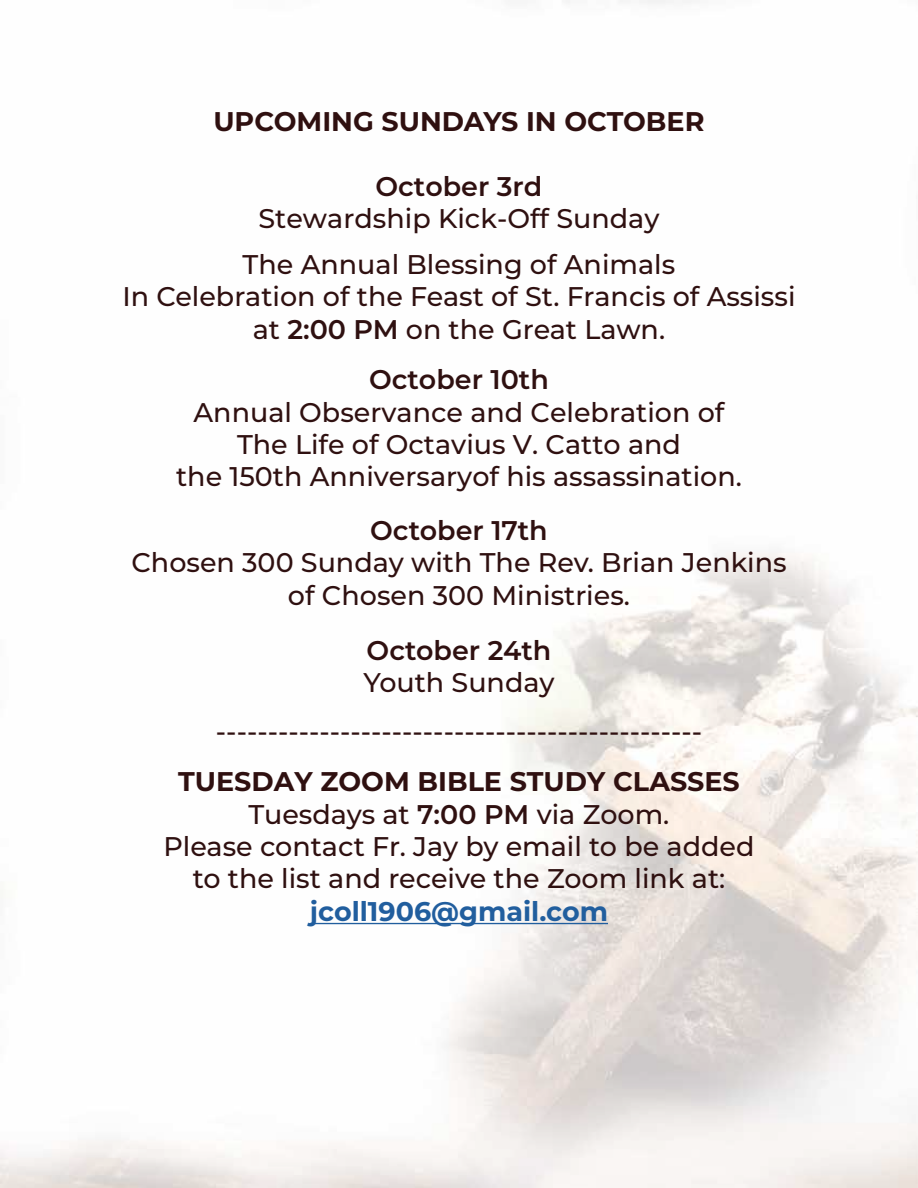
<style>
.page{position:relative;width:918px;height:1188px;background:#fff}
.page>*{position:absolute;margin:0;border:0;box-sizing:border-box;transform-origin:0 0}
.t1{font:500 27px/32.4px "Montserrat";color:#2f1010;text-align:center}
.t2{font:600 27px "Montserrat";color:#2f1010}
.t3{font:700 27px "Montserrat";color:#2f1010}
.t4{font:700 27px "Montserrat";color:#215e9e}
.s1{font-weight:600}
.s2{font-weight:700}
</style>
<div class="page">
<img style="left:0;top:0;width:918px;height:1188px">
<hr style="left:310px;top:923px;width:298px;height:1px;background:#215e9e">
<p class="t3" style="left:213px;top:102px;width:493px">UPCOMING SUNDAYS IN OCTOBER</p>
<p class="t2" style="left:375px;top:167px;width:168px">October 3rd</p>
<p class="t1" style="left:243px;top:194px;width:434px;line-height:45.9px">Stewardship Kick-Off Sunday<br>The Annual Blessing of Animals</p>
<p class="t1" style="left:122px;top:280px;width:675px">In Celebration of the Feast of St. Francis of Assissi at <span class="s1">2:00 PM</span> on the Great Lawn.</p>
<p class="t2" style="left:369px;top:360px;width:181px">October 10th</p>
<p class="t1" style="left:176px;top:395px;width:567px">Annual Observance and Celebration of<br>The Life of Octavius V. Catto and<br>the 150th Anniversaryof his assassination.</p>
<p class="t2" style="left:370px;top:511px;width:179px">October 17th</p>
<p class="t1" style="left:131px;top:545px;width:657px">Chosen 300 Sunday with The Rev. Brian Jenkins of Chosen 300 Ministries.</p>
<p class="t2" style="left:367px;top:631px;width:186px">October 24th</p>
<p class="t1" style="left:216px;top:657px;width:488px;line-height:48.9px">Youth Sunday -----------------------------------------------</p>
<p class="t1" style="left:163px;top:764px;width:593px"><span class="s2">TUESDAY ZOOM BIBLE STUDY CLASSES </span>Tuesdays at <span class="s1">7:00 PM</span> via Zoom.<br>Please contact Fr. Jay by email to be added to the list and receive the Zoom link at:</p>
<p class="t4" style="left:310px;top:892px;width:300px">jcoll1906@gmail.com</p>
</div>
